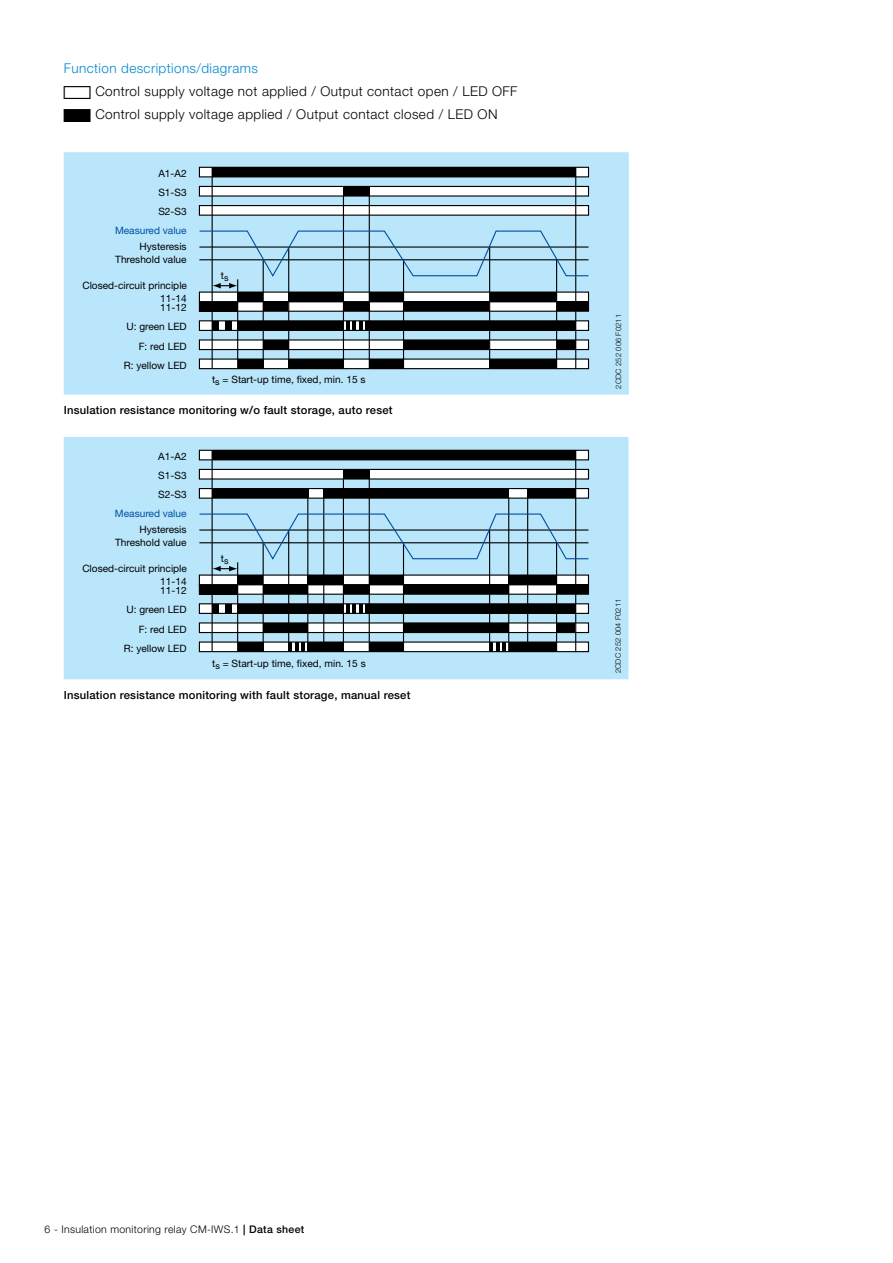
<style>
.page{position:relative;width:893px;height:1263px;background:#fff}
.page>*{position:absolute;margin:0;border:0;box-sizing:border-box;transform-origin:0 0}
.t1{font:300 13.5px/22.8px "Helvetica Neue LT Std";letter-spacing:.03em;color:#000}
.t2{font:300 13.5px "Helvetica Neue LT Std";letter-spacing:.03em;color:#0089cf}
.t3{font:500 11.25px "Helvetica Neue LT Std";letter-spacing:.02em;color:#000}
.t4{font:300 10.5px "Helvetica Neue LT Std";letter-spacing:.03em;color:#000}
.t5{font:10.2px/19.2px "Helvetica Neue LT";color:#000;text-align:right}
.t6{font:10.2px "Helvetica Neue LT";color:#034ea2}
.t7{font:300 7.5px "Helvetica Neue LT Std";letter-spacing:.02em;color:#000}
.s1{font-weight:500}
</style>
<div class="page">
<div style="left:64px;top:152px;width:565px;height:243px;background:#b9e6fa"></div>
<div style="left:199px;top:320px;width:390px;height:11px;background:#fff;border:1px solid #000"></div>
<div style="left:199px;top:301px;width:390px;height:11px;background:#fff;border:1px solid #000"></div>
<div style="left:199px;top:205px;width:390px;height:11px;background:#fff;border:1px solid #000"></div>
<div style="left:199px;top:186px;width:390px;height:11px;background:#fff;border:1px solid #000"></div>
<div style="left:199px;top:167px;width:389px;height:10px;background:#fff"></div>
<div style="left:199px;top:167px;width:390px;height:10px;border:1px solid #000"></div>
<div style="left:199px;top:292px;width:390px;height:10px;background:#fff;border:1px solid #000"></div>
<div style="left:212px;top:167px;width:364px;height:10px;background:#000"></div>
<div style="left:199px;top:339px;width:390px;height:11px;background:#fff;border:1px solid #000"></div>
<div style="left:199px;top:358px;width:390px;height:11px;background:#fff;border:1px solid #000"></div>
<hr style="left:212px;top:167px;width:1px;height:202px;background:#000">
<div style="left:212px;top:321px;width:7px;height:9px;background:#000"></div>
<div style="left:225px;top:321px;width:6px;height:10px;background:#000"></div>
<hr style="left:502px;top:359px;width:4px;height:10px;background:#000">
<svg style="left:346px;top:321px;width:22px;height:9px"></svg>
<div style="left:263px;top:302px;width:25px;height:9px;background:#000"></div>
<div style="left:403px;top:340px;width:86px;height:9px;background:#000"></div>
<div style="left:263px;top:340px;width:26px;height:10px;background:#000"></div>
<div style="left:557px;top:340px;width:18px;height:9px;background:#000"></div>
<div style="left:289px;top:292px;width:54px;height:9px;background:#000"></div>
<div style="left:490px;top:292px;width:66px;height:10px;background:#000"></div>
<div style="left:557px;top:302px;width:31px;height:9px;background:#000"></div>
<div style="left:289px;top:359px;width:54px;height:10px;background:#000"></div>
<div style="left:199px;top:302px;width:39px;height:9px;background:#000"></div>
<div style="left:238px;top:359px;width:25px;height:10px;background:#000"></div>
<div style="left:238px;top:321px;width:105px;height:9px;background:#000"></div>
<div style="left:343px;top:302px;width:26px;height:9px;background:#000"></div>
<div style="left:343px;top:186px;width:27px;height:10px;background:#000"></div>
<div style="left:369px;top:292px;width:34px;height:10px;background:#000"></div>
<div style="left:369px;top:359px;width:35px;height:10px;background:#000"></div>
<div style="left:490px;top:359px;width:67px;height:9px;background:#000"></div>
<div style="left:404px;top:302px;width:85px;height:9px;background:#000"></div>
<div style="left:368px;top:321px;width:207px;height:9px;background:#000"></div>
<hr style="left:575px;top:167px;width:1px;height:202px;background:#000">
<hr style="left:343px;top:196px;width:1px;height:173px;background:#000">
<hr style="left:369px;top:196px;width:1px;height:172px;background:#000">
<hr style="left:489px;top:247px;width:1px;height:121px;background:#000">
<hr style="left:556px;top:259px;width:1px;height:110px;background:#000">
<hr style="left:403px;top:259px;width:1px;height:110px;background:#000">
<hr style="left:237px;top:279px;width:1px;height:90px;background:#000">
<hr style="left:263px;top:259px;width:1px;height:109px;background:#000">
<hr style="left:288px;top:247px;width:1px;height:121px;background:#000">
<div style="left:238px;top:292px;width:25px;height:10px;background:#000"></div>
<svg style="left:198px;top:230px;width:392px;height:59px;background:#a9d4e9"></svg>
<div style="left:64px;top:437px;width:564px;height:242px;background:#b9e6fa"></div>
<div style="left:199px;top:603px;width:390px;height:11px;background:#fff;border:1px solid #000"></div>
<div style="left:199px;top:584px;width:390px;height:11px;background:#fff;border:1px solid #000"></div>
<div style="left:199px;top:488px;width:390px;height:11px;background:#fff;border:1px solid #000"></div>
<div style="left:199px;top:469px;width:390px;height:11px;background:#fff;border:1px solid #000"></div>
<div style="left:199px;top:450px;width:389px;height:10px;background:#fff"></div>
<div style="left:199px;top:450px;width:390px;height:10px;border:1px solid #000"></div>
<div style="left:199px;top:574px;width:390px;height:11px;background:#fff;border:1px solid #000"></div>
<div style="left:212px;top:450px;width:364px;height:10px;background:#000"></div>
<div style="left:199px;top:622px;width:390px;height:11px;background:#fff;border:1px solid #000"></div>
<div style="left:199px;top:641px;width:390px;height:11px;background:#fff;border:1px solid #000"></div>
<hr style="left:212px;top:450px;width:1px;height:202px;background:#000">
<div style="left:212px;top:604px;width:7px;height:9px;background:#000"></div>
<div style="left:225px;top:604px;width:6px;height:9px;background:#000"></div>
<svg style="left:490px;top:642px;width:15px;height:10px"></svg>
<svg style="left:289px;top:642px;width:16px;height:10px"></svg>
<svg style="left:346px;top:604px;width:22px;height:9px"></svg>
<div style="left:263px;top:585px;width:44px;height:9px;background:#000"></div>
<div style="left:403px;top:623px;width:106px;height:9px;background:#000"></div>
<div style="left:263px;top:623px;width:45px;height:10px;background:#000"></div>
<div style="left:557px;top:623px;width:18px;height:9px;background:#000"></div>
<div style="left:308px;top:575px;width:35px;height:9px;background:#000"></div>
<div style="left:508px;top:575px;width:49px;height:10px;background:#000"></div>
<div style="left:557px;top:585px;width:31px;height:9px;background:#000"></div>
<div style="left:212px;top:489px;width:96px;height:9px;background:#000"></div>
<div style="left:323px;top:489px;width:186px;height:9px;background:#000"></div>
<div style="left:308px;top:642px;width:35px;height:10px;background:#000"></div>
<div style="left:199px;top:585px;width:39px;height:9px;background:#000"></div>
<div style="left:238px;top:642px;width:25px;height:10px;background:#000"></div>
<div style="left:238px;top:604px;width:105px;height:9px;background:#000"></div>
<div style="left:343px;top:585px;width:26px;height:9px;background:#000"></div>
<div style="left:343px;top:469px;width:27px;height:10px;background:#000"></div>
<div style="left:369px;top:575px;width:34px;height:10px;background:#000"></div>
<div style="left:369px;top:642px;width:34px;height:10px;background:#000"></div>
<div style="left:509px;top:642px;width:47px;height:9px;background:#000"></div>
<div style="left:527px;top:489px;width:49px;height:9px;background:#000"></div>
<div style="left:403px;top:585px;width:106px;height:9px;background:#000"></div>
<div style="left:368px;top:604px;width:207px;height:9px;background:#000"></div>
<hr style="left:575px;top:450px;width:1px;height:202px;background:#000">
<hr style="left:343px;top:479px;width:1px;height:173px;background:#000">
<hr style="left:369px;top:479px;width:1px;height:172px;background:#000">
<hr style="left:307px;top:488px;width:1px;height:163px;background:#000">
<hr style="left:323px;top:489px;width:1px;height:162px;background:#000">
<hr style="left:489px;top:530px;width:1px;height:121px;background:#000">
<hr style="left:556px;top:542px;width:1px;height:110px;background:#000">
<hr style="left:403px;top:542px;width:1px;height:110px;background:#000">
<hr style="left:508px;top:498px;width:1px;height:154px;background:#000">
<hr style="left:527px;top:497px;width:1px;height:155px;background:#000">
<hr style="left:237px;top:562px;width:1px;height:90px;background:#000">
<hr style="left:263px;top:542px;width:1px;height:109px;background:#000">
<hr style="left:288px;top:530px;width:1px;height:121px;background:#000">
<div style="left:238px;top:575px;width:25px;height:10px;background:#000"></div>
<svg style="left:198px;top:513px;width:392px;height:58px;background:#a7d1e6"></svg>
<h1 class="t2" style="left:64px;top:60px;width:196px">Function descriptions/diagrams</h1>
<h1 class="t1" style="left:95px;top:80px;width:424px">Control supply voltage not applied / Output contact open / LED OFF<br>Control supply voltage applied / Output contact closed / LED ON</h1>
<p class="t5" style="left:158px;top:163px;width:30px;text-align:justify">A1-A2<br>S1-S3<br>S2-S3</p>
<p class="t6" style="left:115px;top:225px;width:73px">Measured value</p>
<p class="t5" style="left:115px;top:240px;width:73px;line-height:12.8px">Hysteresis<br>Threshold value</p>
<p class="t5" style="left:82px;top:276px;width:106px">Closed-circuit principle</p>
<p class="t5" style="left:160px;top:288px;width:28px">11-14</p>
<p class="t5" style="left:160px;top:298px;width:28px">11-12</p>
<p class="t5" style="left:124px;top:317px;width:64px">U: green LED<br>F: red LED<br>R: yellow LED</p>
<p class="t5" style="left:221px;top:266px;width:9px">t<sub>s</sub></p>
<p class="t5" style="left:212px;top:370px;width:155px">t<sub>s</sub> = Start-up time, fixed, min. 15 s</p>
<p class="t3" style="left:64px;top:403px;width:330px">Insulation resistance monitoring w/o fault storage, auto reset</p>
<p class="t5" style="left:158px;top:446px;width:30px;text-align:justify">A1-A2<br>S1-S3<br>S2-S3</p>
<p class="t6" style="left:115px;top:508px;width:73px">Measured value</p>
<p class="t5" style="left:115px;top:523px;width:73px;line-height:12.8px">Hysteresis<br>Threshold value</p>
<p class="t5" style="left:82px;top:559px;width:106px">Closed-circuit principle</p>
<p class="t5" style="left:160px;top:571px;width:28px">11-14</p>
<p class="t5" style="left:160px;top:581px;width:28px">11-12</p>
<p class="t5" style="left:124px;top:600px;width:64px">U: green LED<br>F: red LED<br>R: yellow LED</p>
<p class="t5" style="left:221px;top:549px;width:9px">t<sub>s</sub></p>
<p class="t5" style="left:212px;top:653px;width:155px">t<sub>s</sub> = Start-up time, fixed, min. 15 s</p>
<p class="t3" style="left:64px;top:688px;width:348px">Insulation resistance monitoring with fault storage, manual reset</p>
<p class="t7" style="left:614px;top:389px;width:76px;rotate:-90deg">2CDC 252 006 F0211</p>
<p class="t7" style="left:613px;top:673px;width:76px;rotate:-90deg">2CDC 252 004 F0211</p>
<p class="t4" style="left:45px;top:1223px;width:261px">6 - Insulation monitoring relay CM-IWS.1 <span class="s1">| Data sheet</span></p>
</div>
